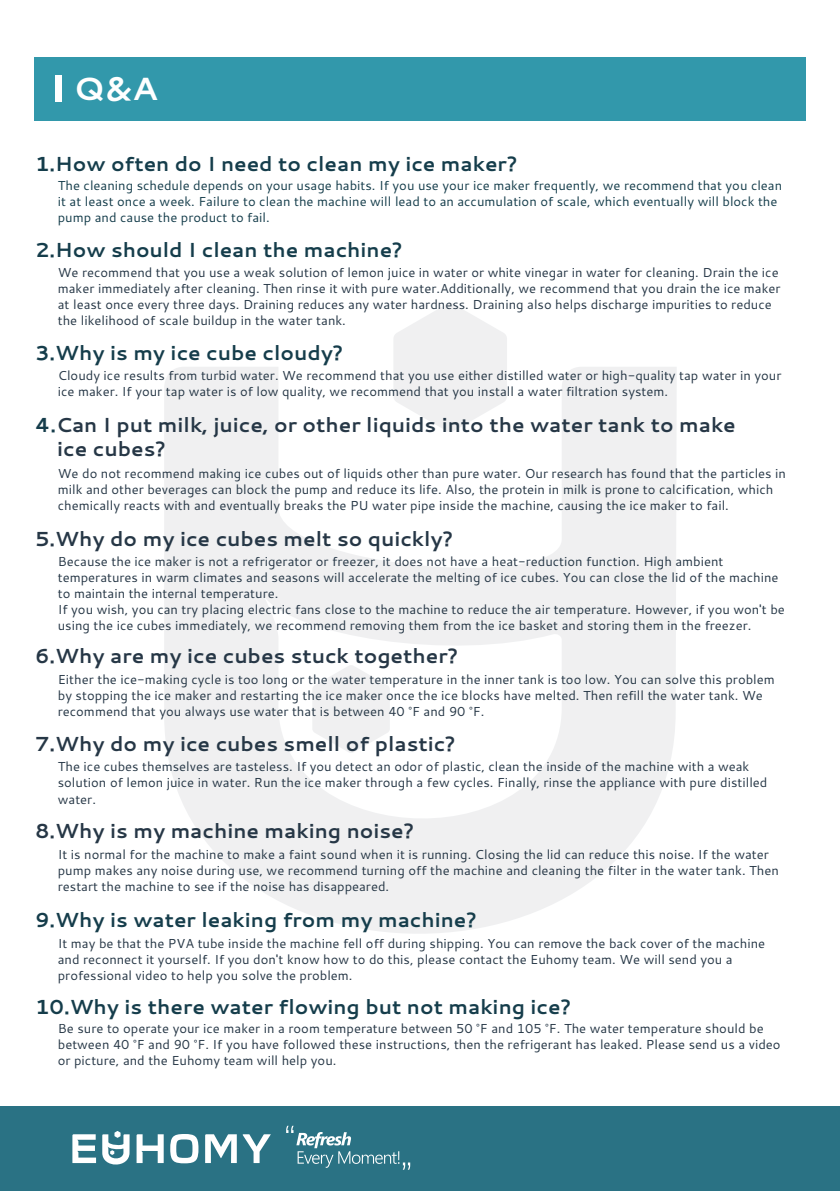
<style>
.page{position:relative;width:840px;height:1191px;background:#fff}
.page>*{position:absolute;margin:0;border:0;box-sizing:border-box;transform-origin:0 0}
.t1{font:700 32px "Cantarell";color:#fff;scale:1.07 1}
.t2{font:700 20.2px/24.4px "Cantarell";color:#263746}
.t3{font:700 20.2px "Cantarell";color:#153d4b}
.t4{font:13px/16px "Cantarell";color:#263746}
.t5{font:13px/16px "Cantarell";color:#153d4b}
.s1{color:#153d4b}
</style>
<div class="page">
<svg style="left:394px;top:303px;width:113px;height:64px"></svg>
<svg style="left:164px;top:367px;width:512px;height:566px;fill:#f0f0f1"></svg>
<svg style="left:312px;top:665px;width:77px;height:88px"></svg>
<div style="left:0;top:1106px;width:839px;height:85px;background:#2a7284"></div>
<svg style="left:72px;top:1131px;width:199px;height:34px"></svg>
<svg style="left:286px;top:1125px;width:124px;height:44px"></svg>
<div style="left:34px;top:57px;width:771px;height:64px;background:#3298ab"></div>
<div style="left:55px;top:75px;width:6px;height:27px;background:#fff"></div>
<h1 class="t1" style="left:74px;top:66px;width:80px">Q&amp;A</h1>
<h2 class="t3" style="left:35px;top:149px;width:483px">1.How often do I need to clean my ice maker?</h2>
<p class="t5" style="left:58px;top:177px;width:725px">The cleaning schedule depends on your usage habits. If you use your ice maker frequently, we recommend that you clean it at least once a week. Failure to clean the machine will lead to an accumulation of scale, which eventually will block the pump and cause the product to fail.</p>
<h2 class="t3" style="left:35px;top:235px;width:369px">2.How should I clean the machine?</h2>
<p class="t4" style="left:58px;top:264px;width:724px">We recommend that you use a weak solution of lemon juice in water or white vinegar in water for cleaning. Drain the ice maker immediately after cleaning. Then rinse it with pure water.Additionally, we recommend that you drain the ice maker at least once every three days. Draining reduces any water hardness. Draining also helps discharge impurities to reduce the likelihood of scale buildup in the water tank.</p>
<h2 class="t3" style="left:35px;top:339px;width:309px">3.Why is my ice cube cloudy?</h2>
<p class="t4" style="left:58px;top:367px;width:724px">Cloudy ice results from turbid water. We recommend that you use either distilled water or high-quality tap water in your ice maker. If your tap water is of low quality, we recommend that you install a water filtration system.</p>
<h2 class="t2" style="left:57px;top:412px;width:679px;text-indent:-22px"><span class="s1">4.</span>Can I put milk, juice, or other liquids into the water tank to make ice cubes?</h2>
<p class="t4" style="left:58px;top:465px;width:729px">We do not recommend making ice cubes out of liquids other than pure water. Our research has found that the particles in milk and other beverages can block the pump and reduce its life. Also, the protein in milk is prone to calcification, which chemically reacts with and eventually breaks the PU water pipe inside the machine, causing the ice maker to fail.</p>
<h2 class="t2" style="left:35px;top:526px;width:419px">5.Why do my ice cubes melt so quickly?</h2>
<p class="t4" style="left:58px;top:553px;width:728px">Because the ice maker is not a refrigerator or freezer, it does not have a heat-reduction function. High ambient temperatures in warm climates and seasons will accelerate the melting of ice cubes. You can close the lid of the machine to maintain the internal temperature.<br>If you wish, you can try placing electric fans close to the machine to reduce the air temperature. However, if you won't be using the ice cubes immediately, we recommend removing them from the ice basket and storing them in the freezer.</p>
<h2 class="t2" style="left:35px;top:643px;width:424px">6.Why are my ice cubes stuck together?</h2>
<p class="t4" style="left:58px;top:671px;width:718px">Either the ice-making cycle is too long or the water temperature in the inner tank is too low. You can solve this problem by stopping the ice maker and restarting the ice maker once the ice blocks have melted. Then refill the water tank. We recommend that you always use water that is between 40 °F and 90 °F.</p>
<h2 class="t2" style="left:35px;top:731px;width:422px">7.Why do my ice cubes smell of plastic?</h2>
<p class="t4" style="left:58px;top:758px;width:710px">The ice cubes themselves are tasteless. If you detect an odor of plastic, clean the inside of the machine with a weak solution of lemon juice in water. Run the ice maker through a few cycles. Finally, rinse the appliance with pure distilled water.</p>
<h2 class="t2" style="left:35px;top:818px;width:380px">8.Why is my machine making noise?</h2>
<p class="t4" style="left:58px;top:845px;width:722px">It is normal for the machine to make a faint sound when it is running. Closing the lid can reduce this noise. If the water pump makes any noise during use, we recommend turning off the machine and cleaning the filter in the water tank. Then restart the machine to see if the noise has disappeared.</p>
<h2 class="t3" style="left:35px;top:905px;width:443px">9.Why is water leaking from my machine?</h2>
<p class="t4" style="left:58px;top:934px;width:708px">It may be that the PVA tube inside the machine fell off during shipping. You can remove the back cover of the machine and reconnect it yourself. If you don't know how to do this, please contact the Euhomy team. We will send you a professional video to help you solve the problem.</p>
<h2 class="t3" style="left:35px;top:993px;width:537px">10.Why is there water flowing but not making ice?</h2>
<p class="t4" style="left:58px;top:1020px;width:723px">Be sure to operate your ice maker in a room temperature between 50 °F and 105 °F. The water temperature should be between 40 °F and 90 °F. If you have followed these instructions, then the refrigerant has leaked. Please send us a video or picture, and the Euhomy team will help you.</p>
</div>
